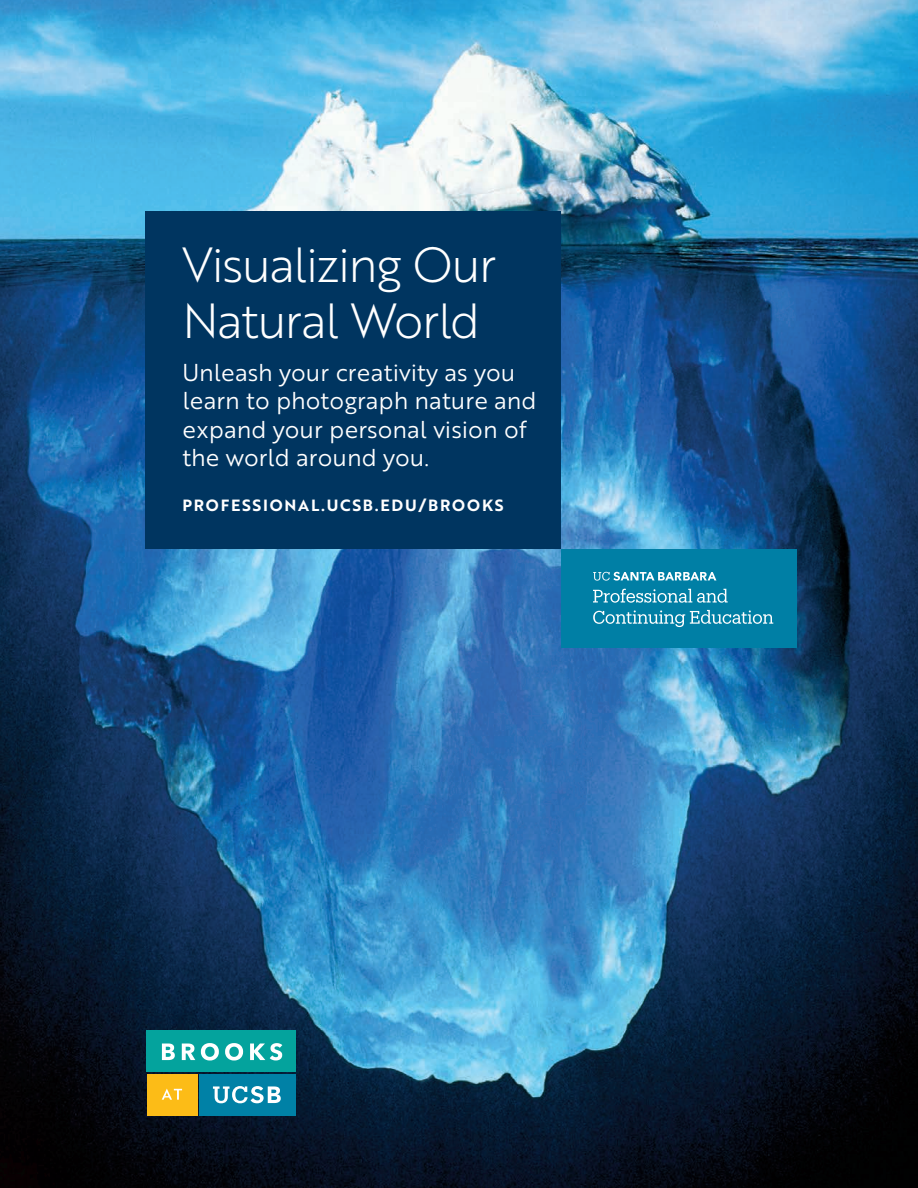
<style>
.page{position:relative;width:918px;height:1188px;background:#fff}
.page>*{position:absolute;margin:0;border:0;box-sizing:border-box;transform-origin:0 0}
.t1{font:48px/55.5px "Brother 1816 Light";letter-spacing:-.035em;color:#fff}
.t2{font:23.7px/28.5px "Brother 1816 Book";color:#fff}
.t3{font:15.9px "Brother 1816 Bold";letter-spacing:.11em;color:#fff}
</style>
<div class="page">
<img style="left:0;top:0;width:918px;height:1188px">
<div style="left:145px;top:212px;width:416px;height:337px;background:#003560"></div>
<div style="left:561px;top:549px;width:236px;height:99px;background:#007fa5"></div>
<svg style="left:593px;top:589px;width:135px;height:14px"></svg>
<svg style="left:593px;top:610px;width:180px;height:17px"></svg>
<svg style="left:593px;top:572px;width:123px;height:9px"></svg>
<div style="left:147px;top:1030px;width:149px;height:42px;background:#04a39d"></div>
<div style="left:199px;top:1074px;width:97px;height:42px;background:#0081a6"></div>
<div style="left:147px;top:1074px;width:50px;height:42px;background:#fcbc17"></div>
<svg style="left:162px;top:1089px;width:20px;height:11px"></svg>
<svg style="left:162px;top:1044px;width:13px;height:16px"></svg>
<svg style="left:182px;top:1044px;width:13px;height:16px"></svg>
<svg style="left:201px;top:1043px;width:18px;height:18px"></svg>
<svg style="left:225px;top:1043px;width:18px;height:18px"></svg>
<svg style="left:250px;top:1043px;width:32px;height:17px"></svg>
<svg style="left:213px;top:1086px;width:68px;height:17px"></svg>
<p class="t1" style="left:183px;top:235px;width:316px">Visualizing Our<br>Natural World</p>
<p class="t2" style="left:183px;top:357px;width:356px">Unleash your creativity as you learn to photograph nature and expand your personal vision of the world around you.</p>
<p class="t3" style="left:183px;top:493px;width:323px">PROFESSIONAL.UCSB.EDU/BROOKS</p>
</div>
